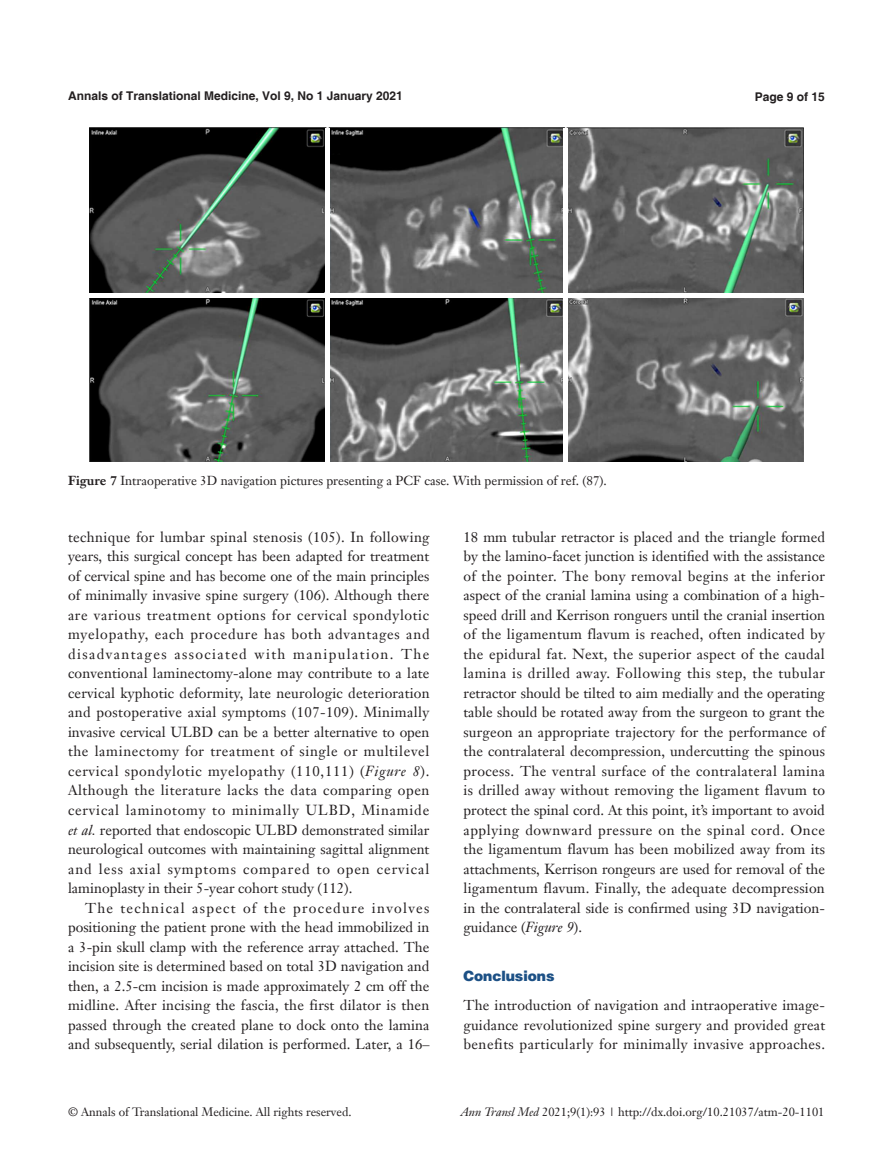
<style>
.page{position:relative;width:893px;height:1170px;background:#fff}
.page>*{position:absolute;margin:0;border:0;box-sizing:border-box;transform-origin:0 0}
.t1{font:14.25px/19.5px "Janson Text LT";color:#231f20;text-align:justify}
.t2{font:900 14.25px "Helvetica";color:#1c5085}
.t3{font:12.75px "Janson Text LT";color:#231f20}
.t4{font:12px "Janson Text LT";color:#231f20}
.t5{font:700 12px "Helvetica";color:#231f20}
.s1{font-weight:700}
.s2{font-style:italic}
</style>
<div class="page">
<img style="left:89px;top:128px;width:715px;height:333px">
<div style="left:325px;top:128px;width:5px;height:333px;background:#fff"></div>
<div style="left:563px;top:128px;width:5px;height:333px;background:#fff"></div>
<hr style="left:89px;top:294px;width:715px;height:4px;background:#fff">
<p class="t5" style="left:68px;top:91px;width:336px">Annals of Translational Medicine, Vol 9, No 1 January 2021</p>
<p class="t5" style="left:755px;top:92px;width:72px">Page 9 of 15</p>
<p class="t3" style="left:68px;top:475px;width:540px"><span class="s1">Figure 7</span> Intraoperative 3D navigation pictures presenting a PCF case. With permission of ref. (87).</p>
<p class="t1" style="left:68px;top:528px;width:363px">technique for lumbar spinal stenosis (105). In following years, this surgical concept has been adapted for treatment of cervical spine and has become one of the main principles of minimally invasive spine surgery (106). Although there are various treatment options for cervical spondylotic myelopathy, each procedure has both advantages and disadvantages associated with manipulation. The conventional laminectomy-alone may contribute to a late cervical kyphotic deformity, late neurologic deterioration and postoperative axial symptoms (107-109). Minimally invasive cervical ULBD can be a better alternative to open the laminectomy for treatment of single or multilevel cervical spondylotic myelopathy (110,111) (<span class="s2">Figure 8</span>).<br>Although the literature lacks the data comparing open cervical laminotomy to minimally ULBD, Minamide <span class="s2">et al.</span> reported that endoscopic ULBD demonstrated similar neurological outcomes with maintaining sagittal alignment and less axial symptoms compared to open cervical laminoplasty in their 5-year cohort study (112).</p>
<p class="t1" style="left:68px;top:899px;width:363px;text-indent:17px">The technical aspect of the procedure involves positioning the patient prone with the head immobilized in a 3-pin skull clamp with the reference array attached. The incision site is determined based on total 3D navigation and then, a 2.5-cm incision is made approximately 2 cm off the midline. After incising the fascia, the first dilator is then passed through the created plane to dock onto the lamina and subsequently, serial dilation is performed. Later, a 16–</p>
<p class="t1" style="left:463px;top:528px;width:363px">18 mm tubular retractor is placed and the triangle formed by the lamino-facet junction is identified with the assistance of the pointer. The bony removal begins at the inferior aspect of the cranial lamina using a combination of a high&shy;speed drill and Kerrison ronguers until the cranial insertion of the ligamentum flavum is reached, often indicated by the epidural fat. Next, the superior aspect of the caudal lamina is drilled away. Following this step, the tubular retractor should be tilted to aim medially and the operating table should be rotated away from the surgeon to grant the surgeon an appropriate trajectory for the performance of the contralateral decompression, undercutting the spinous process. The ventral surface of the contralateral lamina is drilled away without removing the ligament flavum to protect the spinal cord. At this point, it’s important to avoid applying downward pressure on the spinal cord. Once the ligamentum flavum has been mobilized away from its attachments, Kerrison rongeurs are used for removal of the ligamentum flavum. Finally, the adequate decompression in the contralateral side is confirmed using 3D navigation&shy;guidance (<span class="s2">Figure 9</span>).</p>
<p class="t2" style="left:463px;top:970px;width:92px">Conclusions</p>
<p class="t1" style="left:463px;top:996px;width:363px">The introduction of navigation and intraoperative image&shy;guidance revolutionized spine surgery and provided great benefits particularly for minimally invasive approaches.</p>
<p class="t4" style="left:68px;top:1107px;width:285px">© Annals of Translational Medicine. All rights reserved.</p>
<p class="t4" style="left:461px;top:1107px;width:365px"><span class="s2">Ann Transl Med</span> 2021;9(1):93 | http://dx.doi.org/10.21037/atm-20-1101</p>
</div>
